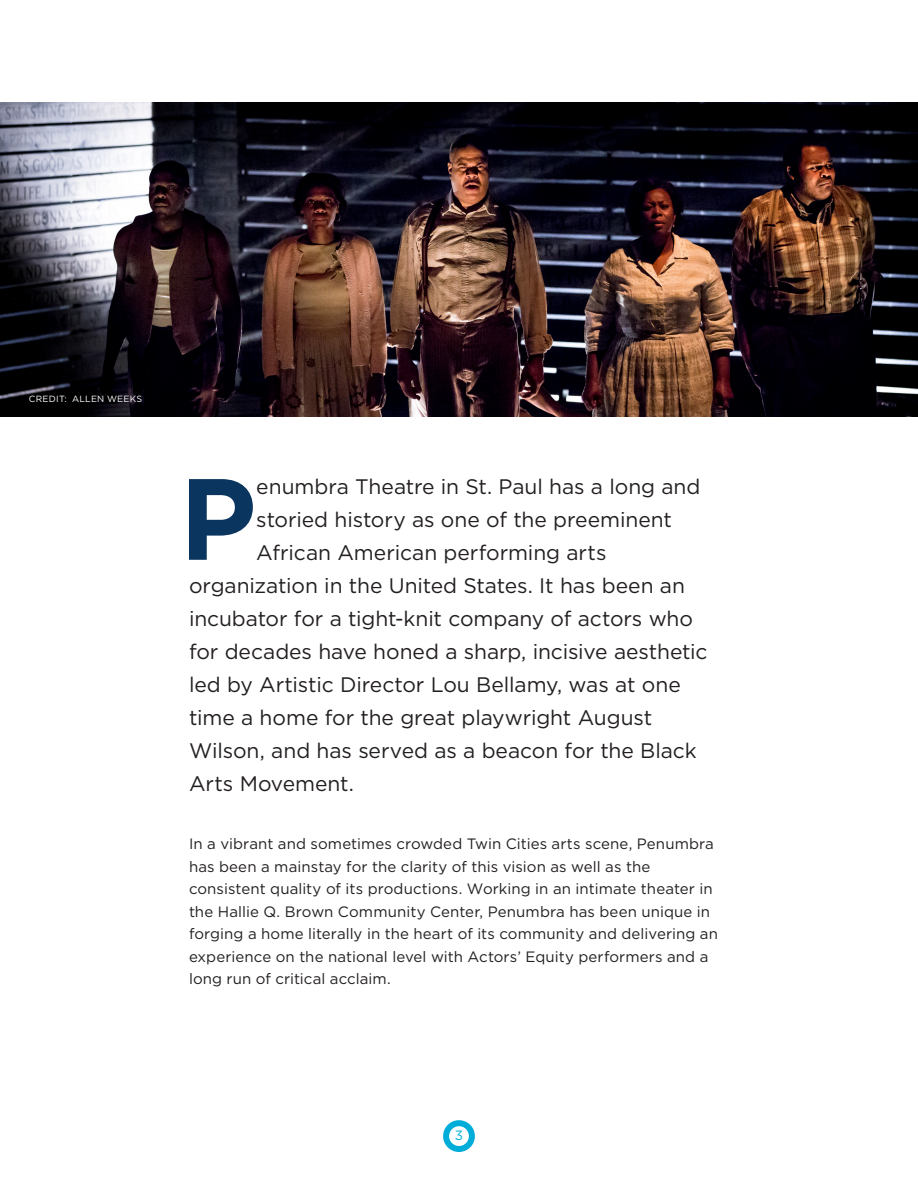
<style>
.page{position:relative;width:918px;height:1188px;background:#fff}
.page>*{position:absolute;margin:0;border:0;box-sizing:border-box;transform-origin:0 0}
.intro_paragraph{font:700 115.35px "Gotham";color:#0a355e}
.intro_paragraph-2{font:21px "Gotham";letter-spacing:-.005em;color:#231f20}
.body_page_3{font:15px/22.5px "Gotham";letter-spacing:.005em;color:#231f20}
.t1{font:13.5px "Gotham";color:#00add8}
.photo_credit_white{font:9px "Gotham";letter-spacing:.025em;color:#fff}
</style>
<div class="page">
<div style="left:443px;top:1120px;width:32px;height:32px;border:6px solid #00add8;border-radius:50%"></div>
<img style="left:0;top:103px;width:918px;height:313px">
<p class="photo_credit_white" style="left:29px;top:393px;width:115px">CREDIT: ALLEN WEEKS</p>
<p class="intro_paragraph" style="left:179px;top:442px;width:79px">P</p>
<p class="intro_paragraph-2" style="left:256px;top:473px;width:446px">enumbra Theatre in St. Paul has a long and</p>
<p class="intro_paragraph-2" style="left:256px;top:506px;width:417px">storied history as one of the preeminent</p>
<p class="intro_paragraph-2" style="left:256px;top:539px;width:352px">African American performing arts</p>
<p class="intro_paragraph-2" style="left:189px;top:572px;width:498px">organization in the United States. It has been an</p>
<p class="intro_paragraph-2" style="left:189px;top:605px;width:506px">incubator for a tight-knit company of actors who</p>
<p class="intro_paragraph-2" style="left:189px;top:638px;width:520px">for decades have honed a sharp, incisive aesthetic</p>
<p class="intro_paragraph-2" style="left:189px;top:671px;width:493px">led by Artistic Director Lou Bellamy, was at one</p>
<p class="intro_paragraph-2" style="left:189px;top:704px;width:465px">time a home for the great playwright August</p>
<p class="intro_paragraph-2" style="left:189px;top:737px;width:509px">Wilson, and has served as a beacon for the Black</p>
<p class="intro_paragraph-2" style="left:189px;top:770px;width:166px">Arts Movement.</p>
<p class="body_page_3" style="left:189px;top:832px;width:531px">In a vibrant and sometimes crowded Twin Cities arts scene, Penumbra has been a mainstay for the clarity of this vision as well as the consistent quality of its productions. Working in an intimate theater in the Hallie Q. Brown Community Center, Penumbra has been unique in forging a home literally in the heart of its community and delivering an experience on the national level with Actors’ Equity performers and a long run of critical acclaim.</p>
<p class="t1" style="left:455px;top:1127px;width:10px">3</p>
</div>
